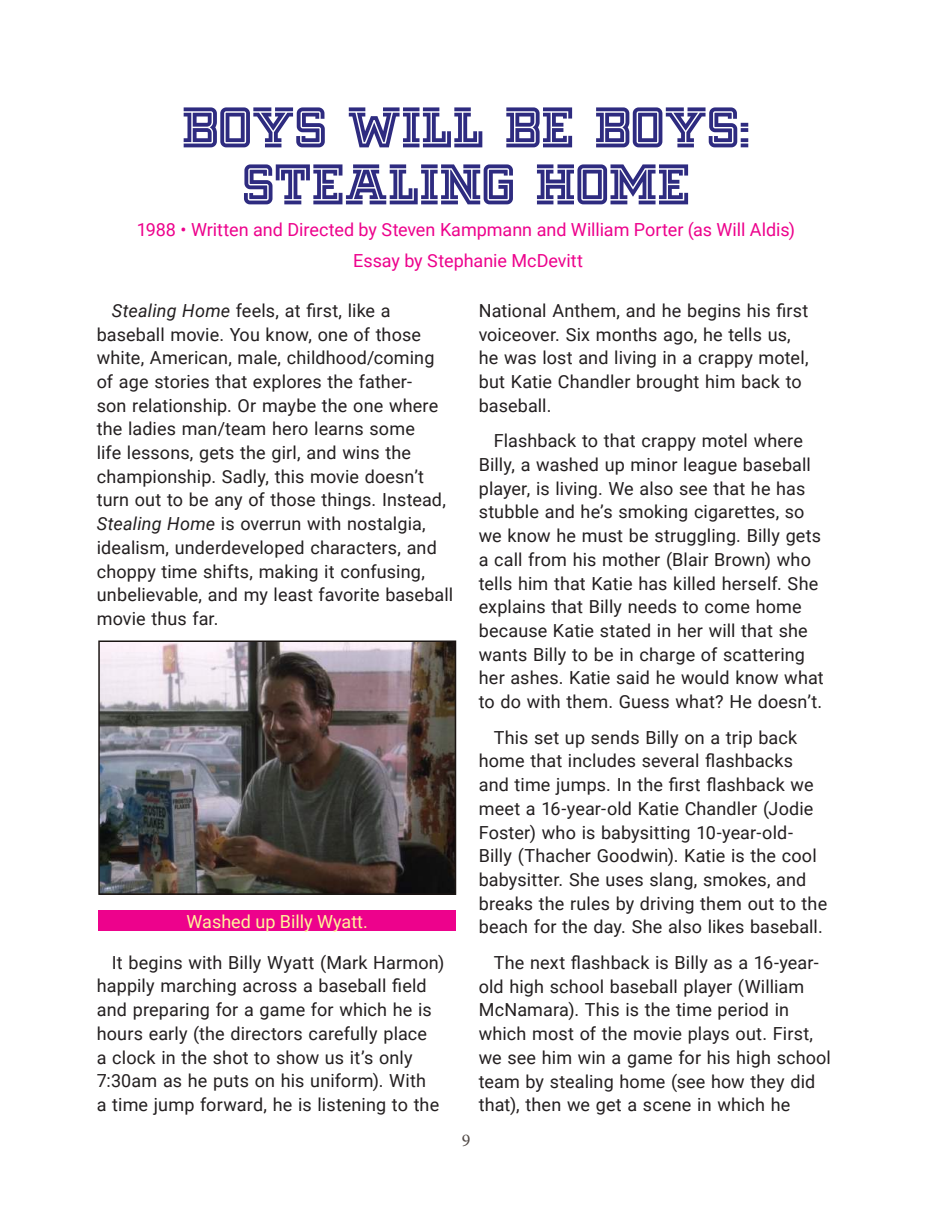
<style>
.page{position:relative;width:932px;height:1215px;background:#fff}
.page>*{position:absolute;margin:0;border:0;box-sizing:border-box;transform-origin:0 0}
.t1{font:52.5px/57px "Fargo Faro NF";letter-spacing:-.005em;color:#2e2b80;text-align:center}
.t2{font:18px/23.7px "Roboto";letter-spacing:.005em;color:#231f20}
.t3{font:18px/31.5px "Roboto";letter-spacing:-.005em;color:#ed028c;text-align:center}
.t4{font:18px "Roboto";color:#fff79a}
.t5{font:18px "Minion Pro";color:#524a47}
.s1{font-style:italic}
</style>
<div class="page">
<img style="left:101px;top:643px;width:352px;height:249px">
<div style="left:98px;top:640px;width:358px;height:255px;border:2px solid #1b1513"></div>
<div style="left:98px;top:910px;width:358px;height:21px;background:#ed028c"></div>
<h1 class="t1" style="left:182px;top:98px;width:570px">BOYS WILL BE BOYS:<br>STEALING HOME</h1>
<p class="t3" style="left:137px;top:213px;width:659px">1988 • Written and Directed by Steven Kampmann and William Porter (as Will Aldis)<br>Essay by Stephanie McDevitt</p>
<p class="t2" style="left:97px;top:298px;width:358px;text-indent:15px"><span class="s1">Stealing Home</span> feels, at first, like a baseball movie. You know, one of those white, American, male, childhood/coming of age stories that explores the father-<br>son relationship. Or maybe the one where the ladies man/team hero learns some<br>life lessons, gets the girl, and wins the championship. Sadly, this movie doesn’t turn out to be any of those things. Instead, <span class="s1">Stealing Home</span> is overrun with nostalgia, idealism, underdeveloped characters, and choppy time shifts, making it confusing, unbelievable, and my least favorite baseball movie thus far.</p>
<p class="t2" style="left:478px;top:298px;width:331px">National Anthem, and he begins his first voiceover. Six months ago, he tells us, he was lost and living in a crappy motel, but Katie Chandler brought him back to baseball.</p>
<p class="t2" style="left:478px;top:428px;width:346px;text-indent:15px">Flashback to that crappy motel where Billy, a washed up minor league baseball player, is living. We also see that he has stubble and he’s smoking cigarettes, so we know he must be struggling. Billy gets a call from his mother (Blair Brown) who tells him that Katie has killed herself. She explains that Billy needs to come home because Katie stated in her will that she wants Billy to be in charge of scattering her ashes. Katie said he would know what to do with them. Guess what? He doesn’t.</p>
<p class="t2" style="left:478px;top:725px;width:350px;text-indent:15px">This set up sends Billy on a trip back home that includes several flashbacks and time jumps. In the first flashback we meet a 16-year-old Katie Chandler (Jodie Foster) who is babysitting 10-year-old-Billy (Thacher Goodwin). Katie is the cool babysitter. She uses slang, smokes, and breaks the rules by driving them out to the beach for the day. She also likes baseball.</p>
<p class="t2" style="left:478px;top:950px;width:354px;text-indent:15px">The next flashback is Billy as a 16-year&shy;old high school baseball player (William McNamara). This is the time period in which most of the movie plays out. First, we see him win a game for his high school team by stealing home (see how they did that), then we get a scene in which he</p>
<p class="t4" style="left:187px;top:909px;width:183px">Washed up Billy Wyatt.</p>
<p class="t2" style="left:97px;top:950px;width:349px;text-indent:15px">It begins with Billy Wyatt (Mark Harmon) happily marching across a baseball field and preparing for a game for which he is hours early (the directors carefully place<br>a clock in the shot to show us it’s only 7:30am as he puts on his uniform). With<br>a time jump forward, he is listening to the</p>
<p class="t5" style="left:461px;top:1128px;width:10px">9</p>
</div>
